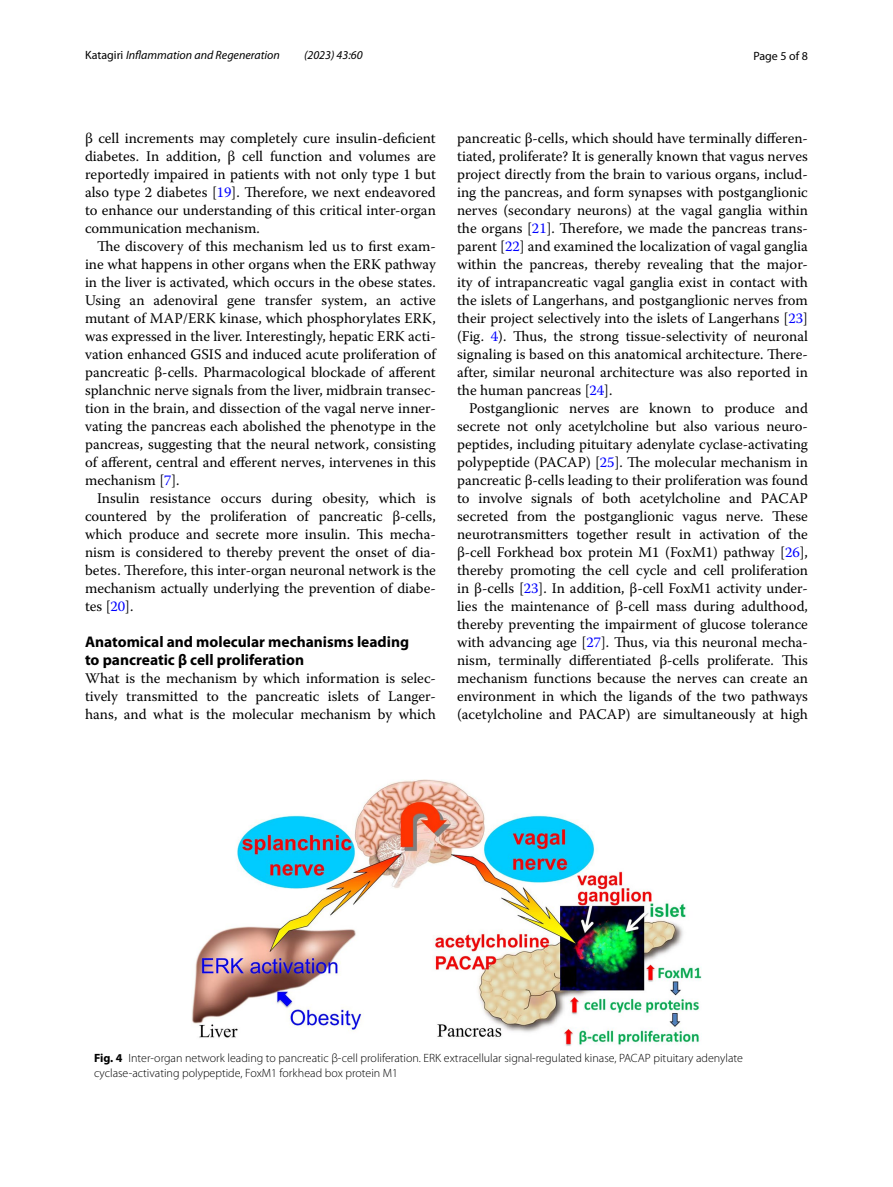
<style>
.page{position:relative;width:893px;height:1187px;background:#fff}
.page>*{position:absolute;margin:0;border:0;box-sizing:border-box;transform-origin:0 0}
.t1{font:700 15.45px/18px "Myriad Pro";color:#000}
.t2{font:14.7px/18px "Warnock Pro";color:#000;text-align:justify}
.t3{font:300 12px/15px "Myriad Pro";color:#000}
.t4{font:italic 12px "Myriad Pro";color:#000}
.t5{font:12px "Myriad Pro";color:#000}
.s1{font-style:normal}
.s2{color:#00f}
.s3{font-weight:700}
</style>
<div class="page">
<img style="left:192px;top:779px;width:510px;height:267px">
<p class="t4" style="left:85px;top:48px;width:196px"><span class="s1">Katagiri</span> Inflammation and Regeneration</p>
<p class="t4" style="left:304px;top:48px;width:60px">(2023) 43:60</p>
<p class="t5" style="left:753px;top:48px;width:56px">Page 5 of 8</p>
<p class="t2" style="left:85px;top:128px;width:352px">β cell increments may completely cure insulin-deficient diabetes. In addition, β cell function and volumes are reportedly impaired in patients with not only type 1 but also type 2 diabetes [<span class="s2">19</span>]. Therefore, we next endeavored to enhance our understanding of this critical inter-organ communication mechanism.</p>
<p class="t2" style="left:85px;top:236px;width:352px;text-indent:12px">The discovery of this mechanism led us to first exam&shy;ine what happens in other organs when the ERK pathway in the liver is activated, which occurs in the obese states.<br>Using an adenoviral gene transfer system, an active mutant of MAP/ERK kinase, which phosphorylates ERK, was expressed in the liver. Interestingly, hepatic ERK acti&shy;vation enhanced GSIS and induced acute proliferation of pancreatic β-cells. Pharmacological blockade of afferent splanchnic nerve signals from the liver, midbrain transec&shy;tion in the brain, and dissection of the vagal nerve inner&shy;vating the pancreas each abolished the phenotype in the pancreas, suggesting that the neural network, consisting of afferent, central and efferent nerves, intervenes in this mechanism [<span class="s2">7</span>].</p>
<p class="t2" style="left:85px;top:488px;width:352px;text-indent:12px">Insulin resistance occurs during obesity, which is countered by the proliferation of pancreatic β-cells, which produce and secrete more insulin. This mecha&shy;nism is considered to thereby prevent the onset of dia&shy;betes. Therefore, this inter-organ neuronal network is the mechanism actually underlying the prevention of diabe&shy;tes [<span class="s2">20</span>].</p>
<p class="t1" style="left:85px;top:632px;width:326px">Anatomical and molecular mechanisms leading to pancreatic β cell proliferation</p>
<p class="t2" style="left:85px;top:668px;width:352px">What is the mechanism by which information is selec&shy;tively transmitted to the pancreatic islets of Langer&shy;hans, and what is the molecular mechanism by which</p>
<p class="t2" style="left:457px;top:128px;width:352px">pancreatic β-cells, which should have terminally differen&shy;tiated, proliferate? It is generally known that vagus nerves project directly from the brain to various organs, includ&shy;ing the pancreas, and form synapses with postganglionic nerves (secondary neurons) at the vagal ganglia within the organs [<span class="s2">21</span>]. Therefore, we made the pancreas trans&shy;parent [<span class="s2">22</span>] and examined the localization of vagal ganglia within the pancreas, thereby revealing that the major&shy;ity of intrapancreatic vagal ganglia exist in contact with the islets of Langerhans, and postganglionic nerves from their project selectively into the islets of Langerhans [<span class="s2">23</span>] (Fig. <span class="s2">4</span>). Thus, the strong tissue-selectivity of neuronal signaling is based on this anatomical architecture. There&shy;after, similar neuronal architecture was also reported in the human pancreas [<span class="s2">24</span>].</p>
<p class="t2" style="left:457px;top:398px;width:352px;text-indent:12px">Postganglionic nerves are known to produce and secrete not only acetylcholine but also various neuro&shy;peptides, including pituitary adenylate cyclase-activating polypeptide (PACAP) [<span class="s2">25</span>]. The molecular mechanism in pancreatic β-cells leading to their proliferation was found to involve signals of both acetylcholine and PACAP secreted from the postganglionic vagus nerve. These neurotransmitters together result in activation of the β-cell Forkhead box protein M1 (FoxM1) pathway [<span class="s2">26</span>], thereby promoting the cell cycle and cell proliferation in β-cells [<span class="s2">23</span>]. In addition, β-cell FoxM1 activity under&shy;lies the maintenance of β-cell mass during adulthood, thereby preventing the impairment of glucose tolerance with advancing age [<span class="s2">27</span>]. Thus, via this neuronal mecha&shy;nism, terminally differentiated β-cells proliferate. This mechanism functions because the nerves can create an environment in which the ligands of the two pathways (acetylcholine and PACAP) are simultaneously at high</p>
<p class="t3" style="left:94px;top:1050px;width:650px"><span class="s3">Fig. 4</span> Inter-organ network leading to pancreatic β-cell proliferation. ERK extracellular signal-regulated kinase, PACAP pituitary adenylate cyclase-activating polypeptide, FoxM1 forkhead box protein M1</p>
</div>
